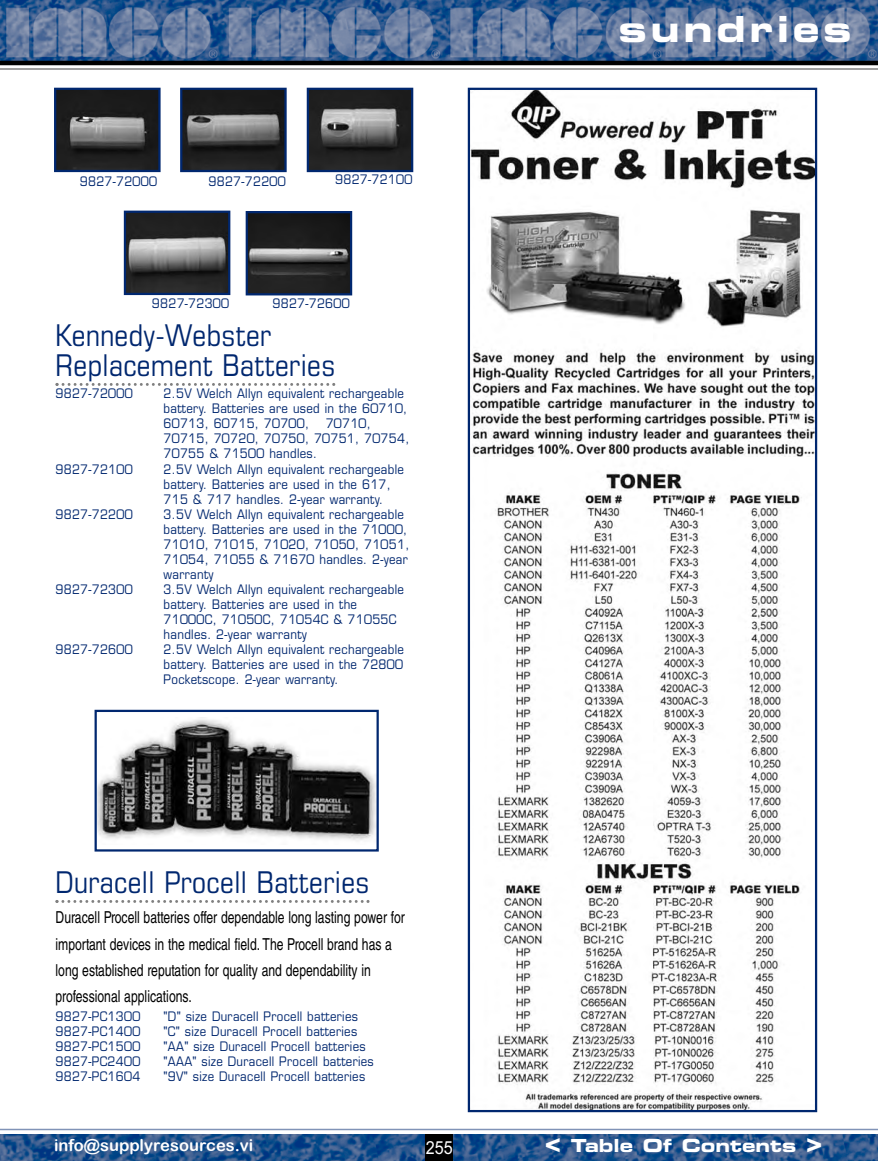
<style>
.page{position:relative;width:878px;height:1161px;background:#fff}
.page>*{position:absolute;margin:0;border:0;box-sizing:border-box;transform-origin:0 0}
.t1{font:36px "Eurostile Bold Extended Two";letter-spacing:.1em;color:#fff}
.t2{font:condensed 30px/30px "Eurostile";letter-spacing:.01em;color:#00276f}
.t3{font:18px "Eurostile Bold Extended Two";color:#fff}
.t4{font:18px "Arial";color:#fff;scale:.9 1}
.t5{font:condensed 16.5px/26.1px "Helvetica";color:#000;scale:.9 1}
.t6{font:16.5px "Arial Rounded MT Bold";color:#fff}
.t7{font:12.75px/15px "Eurostile";letter-spacing:.025em;color:#00276f;scale:.9 1}
.s1{font-size:27px}
</style>
<div class="page">
<img style="left:0;top:0;width:878px;height:61px">
<img style="left:0;top:1134px;width:878px;height:27px">
<div style="left:425px;top:1134px;width:27px;height:27px;background:#000"></div>
<hr style="left:0;top:61px;width:878px;height:4px;background:#000">
<hr style="left:0;top:68px;width:878px;height:2px;background:#808080">
<hr style="left:0;top:1129px;width:878px;height:1px;background:#8093b7">
<svg style="left:56px;top:383px;width:279px;height:3px"></svg>
<svg style="left:56px;top:900px;width:313px;height:3px"></svg>
<img style="left:57px;top:91px;width:100px;height:78px">
<div style="left:54px;top:88px;width:106px;height:84px;border:2px solid #00276f"></div>
<img style="left:310px;top:91px;width:100px;height:78px">
<div style="left:307px;top:88px;width:106px;height:84px;border:2px solid #00276f"></div>
<img style="left:127px;top:214px;width:100px;height:78px">
<div style="left:124px;top:211px;width:106px;height:84px;border:2px solid #00276f"></div>
<img style="left:249px;top:214px;width:100px;height:78px">
<div style="left:246px;top:211px;width:106px;height:84px;border:2px solid #00276f"></div>
<img style="left:97px;top:717px;width:279px;height:124px">
<div style="left:94px;top:710px;width:285px;height:142px;border:2px solid #00276f"></div>
<img style="left:183px;top:91px;width:101px;height:78px">
<div style="left:180px;top:88px;width:107px;height:84px;border:2px solid #00276f"></div>
<img style="left:471px;top:91px;width:343px;height:1018px">
<div style="left:468px;top:88px;width:349px;height:1024px;border:2px solid #00276f"></div>
<p class="t7" style="left:80px;top:175px;width:87px">9827-72000</p>
<p class="t7" style="left:208px;top:175px;width:87px">9827-72200</p>
<p class="t7" style="left:335px;top:173px;width:87px">9827-72100</p>
<p class="t7" style="left:152px;top:297px;width:87px">9827-72300</p>
<p class="t7" style="left:272px;top:298px;width:87px">9827-72600</p>
<h2 class="t2" style="left:56px;top:323px;width:281px">Kennedy-Webster<br>Replacement Batteries</h2>
<p class="t7" style="left:56px;top:388px;width:87px">9827-72000</p>
<p class="t7" style="left:163px;top:388px;width:272px">2.5V Welch Allyn equivalent rechargeable battery. Batteries are used in the 60710,<br>60713, 60715, 70700,</p>
<p class="t7" style="left:164px;top:418px;width:274px;text-indent:162px">70710,<br>70715, 70720, 70750, 70751, 70754,<br>70755 &amp; 71500 handles.</p>
<p class="t7" style="left:56px;top:463px;width:87px">9827-72100</p>
<p class="t7" style="left:163px;top:463px;width:268px">2.5V Welch Allyn equivalent rechargeable battery. Batteries are used in the 617,<br>715 &amp; 717 handles. 2-year warranty.</p>
<p class="t7" style="left:56px;top:508px;width:87px">9827-72200</p>
<p class="t7" style="left:163px;top:508px;width:274px">3.5V Welch Allyn equivalent rechargeable battery. Batteries are used in the 71000, 71010, 71015, 71020, 71050, 71051, 71054, 71055 &amp; 71670 handles. 2-year warranty</p>
<p class="t7" style="left:56px;top:583px;width:87px">9827-72300</p>
<p class="t7" style="left:163px;top:583px;width:268px">3.5V Welch Allyn equivalent rechargeable battery. Batteries are used in the 71000C, 71050C, 71054C &amp; 71055C handles. 2-year warranty</p>
<p class="t7" style="left:56px;top:643px;width:87px">9827-72600</p>
<p class="t7" style="left:163px;top:643px;width:268px;text-align:justify">2.5V Welch Allyn equivalent rechargeable battery. Batteries are used in the 72800<br>Pocketscope. 2-year warranty.</p>
<h2 class="t2" style="left:56px;top:870px;width:315px">Duracell Procell Batteries</h2>
<p class="t5" style="left:56px;top:906px;width:390px">Duracell Procell batteries offer dependable long lasting power for important devices in the medical field. The Procell brand has a long established reputation for quality and dependability in professional applications.</p>
<p class="t7" style="left:56px;top:1011px;width:96px">9827-PC1300</p>
<p class="t7" style="left:163px;top:1011px;width:217px">"D" size Duracell Procell batteries</p>
<p class="t7" style="left:56px;top:1026px;width:96px">9827-PC1400</p>
<p class="t7" style="left:163px;top:1026px;width:217px">"C" size Duracell Procell batteries</p>
<p class="t7" style="left:56px;top:1041px;width:96px">9827-PC1500</p>
<p class="t7" style="left:163px;top:1041px;width:226px">"AA" size Duracell Procell batteries</p>
<p class="t7" style="left:56px;top:1056px;width:96px">9827-PC2400</p>
<p class="t7" style="left:163px;top:1056px;width:235px">"AAA" size Duracell Procell batteries</p>
<p class="t7" style="left:56px;top:1071px;width:96px">9827-PC1604</p>
<p class="t7" style="left:163px;top:1071px;width:225px">"9V" size Duracell Procell batteries</p>
<p class="t6" style="left:54px;top:1135px;width:201px">info@supplyresources.vi</p>
<h3 class="t4" style="left:425px;top:1141px;width:32px">255</h3>
<h1 class="t1" style="left:618px;top:16px;width:235px">sundries</h1>
<h3 class="t3" style="left:544px;top:1139px;width:279px"><span class="s1">&lt;</span> Table Of Contents <span class="s1">&gt;</span></h3>
</div>
